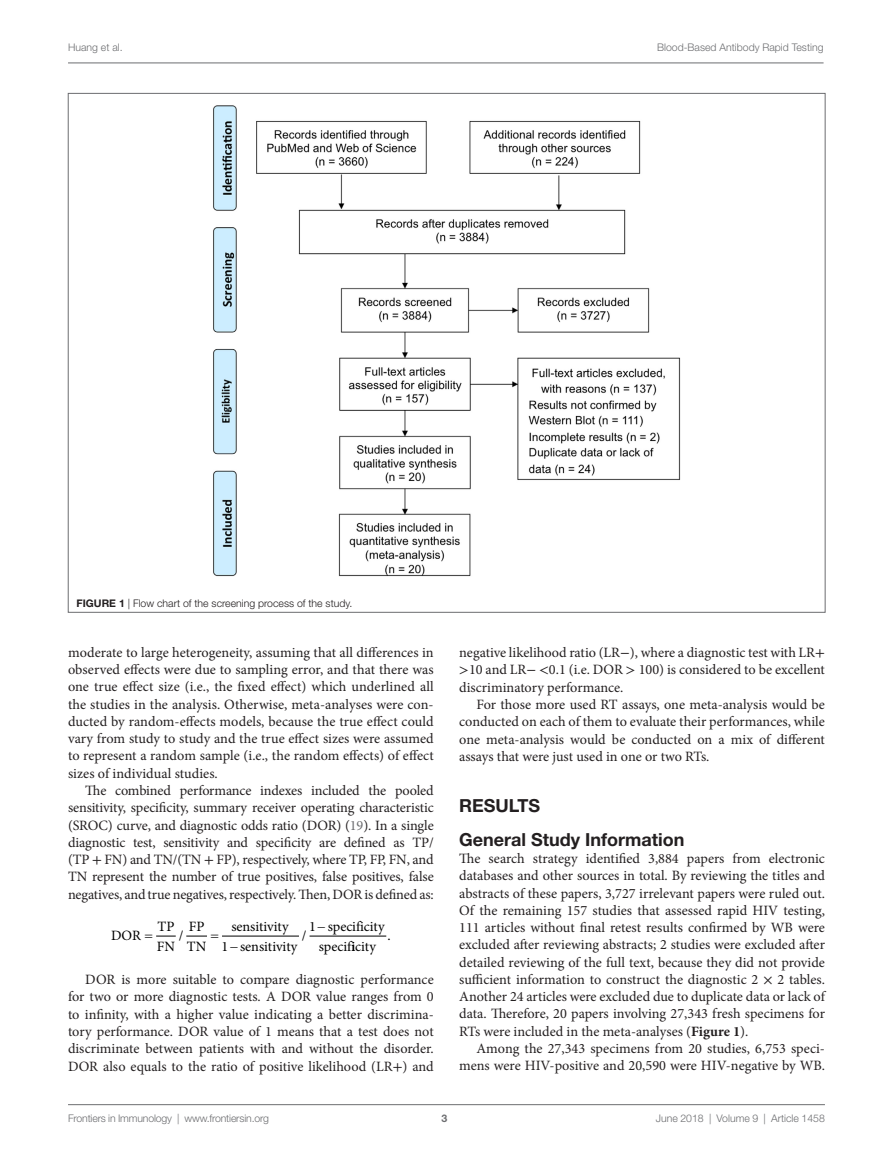
<style>
.page{position:relative;width:893px;height:1170px;background:#fff}
.page>*{position:absolute;margin:0;border:0;box-sizing:border-box;transform-origin:0 0}
.t1{font:700 18px/33.8px "Helvetica Neue LT Std";color:#231f20}
.t2{font:14.25px/17.2px "Minion Pro";color:#231f20;text-align:justify}
.t3{font:14.25px/20.4px "Minion Pro";letter-spacing:-.005em;color:#000}
.t4{font:300 10.5px "Helvetica Neue LT Std";color:#6c6d70}
.t5{font:300 10.5px "Helvetica Neue LT Std";color:#231f20}
.t6{font:700 10.5px "Helvetica Neue LT Std";color:#6c6d70}
.s1{font-weight:700}
.s2{color:#6c6d70}
.s3{font-family:"STIX General"}
</style>
<div class="page">
<img style="left:213px;top:105px;width:467px;height:471px">
<hr style="left:68px;top:1104px;width:757px;height:1px;background:#6c6d70">
<hr style="left:68px;top:63px;width:755px;height:1px;background:#6c6d70">
<hr style="left:222px;top:935px;width:77px;height:1px;background:#000">
<hr style="left:310px;top:935px;width:76px;height:1px;background:#000">
<svg style="left:156px;top:935px;width:20px;height:2px"></svg>
<svg style="left:186px;top:935px;width:21px;height:2px"></svg>
<p class="t4" style="left:68px;top:41px;width:56px">Huang et al.</p>
<p class="t4" style="left:657px;top:41px;width:168px">Blood-Based Antibody Rapid Testing</p>
<p class="t5" style="left:77px;top:596px;width:277px"><span class="s1">Figure 1</span> | Flow chart of the screening process of the study.</p>
<p class="t2" style="left:68px;top:643px;width:367px">moderate to large heterogeneity, assuming that all differences in observed effects were due to sampling error, and that there was one true effect size (i.e., the fixed effect) which underlined all the studies in the analysis. Otherwise, meta-analyses were con&shy;ducted by random-effects models, because the true effect could vary from study to study and the true effect sizes were assumed to represent a random sample (i.e., the random effects) of effect sizes of individual studies.</p>
<p class="t2" style="left:68px;top:781px;width:367px;text-indent:17px">The combined performance indexes included the pooled sensitivity, specificity, summary receiver operating characteristic (SROC) curve, and diagnostic odds ratio (DOR) (<span class="s2">19</span>). In a single diagnostic test, sensitivity and specificity are defined as TP/ (TP <span class="s3">+</span> FN) and TN/(TN <span class="s3">+</span> FP), respectively, where TP, FP, FN, and TN represent the number of true positives, false positives, false negatives, and true negatives, respectively. Then, DOR is defined as:</p>
<p class="t3" style="left:111px;top:924px;width:31px">DOR</p>
<p class="t3" style="left:157px;top:915px;width:20px">TP<br>FN</p>
<p class="t3" style="left:187px;top:915px;width:21px">FP<br>TN</p>
<p class="t3" style="left:222px;top:915px;width:77px;text-align:center">sensitivity<br>1− sensitivity</p>
<p class="t3" style="left:309px;top:915px;width:77px;text-align:center">1− specificity specificity</p>
<p class="t3" style="left:179px;top:924px;width:6px">/</p>
<p class="t3" style="left:302px;top:924px;width:6px">/</p>
<p class="t3" style="left:388px;top:924px;width:5px">.</p>
<p class="t2" style="left:68px;top:971px;width:367px;text-indent:17px">DOR is more suitable to compare diagnostic performance for two or more diagnostic tests. A DOR value ranges from 0 to infinity, with a higher value indicating a better discrimina&shy;tory performance. DOR value of 1 means that a test does not discriminate between patients with and without the disorder.<br>DOR also equals to the ratio of positive likelihood (LR<span class="s3">+</span>) and</p>
<p class="t2" style="left:459px;top:644px;width:367px">negative likelihood ratio (LR<span class="s3">−</span>), where a diagnostic test with LR<span class="s3">+ &gt;</span>10 and LR<span class="s3">− &lt;</span>0.1 (i.e. DOR <span class="s3">&gt;</span> 100) is considered to be excellent discriminatory performance.</p>
<p class="t2" style="left:459px;top:695px;width:367px;text-indent:17px">For those more used RT assays, one meta-analysis would be conducted on each of them to evaluate their performances, while one meta-analysis would be conducted on a mix of different assays that were just used in one or two RTs.</p>
<p class="t1" style="left:459px;top:788px;width:227px">RESULTS<br>General Study Information</p>
<p class="t2" style="left:459px;top:849px;width:367px">The search strategy identified 3,884 papers from electronic databases and other sources in total. By reviewing the titles and abstracts of these papers, 3,727 irrelevant papers were ruled out.<br>Of the remaining 157 studies that assessed rapid HIV testing, 111 articles without final retest results confirmed by WB were excluded after reviewing abstracts; 2 studies were excluded after detailed reviewing of the full text, because they did not provide sufficient information to construct the diagnostic 2 <span class="s3">×</span> 2 tables.<br>Another 24 articles were excluded due to duplicate data or lack of data. Therefore, 20 papers involving 27,343 fresh specimens for RTs were included in the meta-analyses (<span class="s1">Figure 1</span>).</p>
<p class="t2" style="left:459px;top:1039px;width:367px;text-align:right">Among the 27,343 specimens from 20 studies, 6,753 speci&shy;mens were HIV-positive and 20,590 were HIV-negative by WB.</p>
<p class="t4" style="left:68px;top:1111px;width:203px">Frontiers in Immunology | www.frontiersin.org</p>
<p class="t4" style="left:656px;top:1111px;width:171px">June 2018 | Volume 9 | Article 1458</p>
<p class="t6" style="left:441px;top:1111px;width:7px">3</p>
</div>
